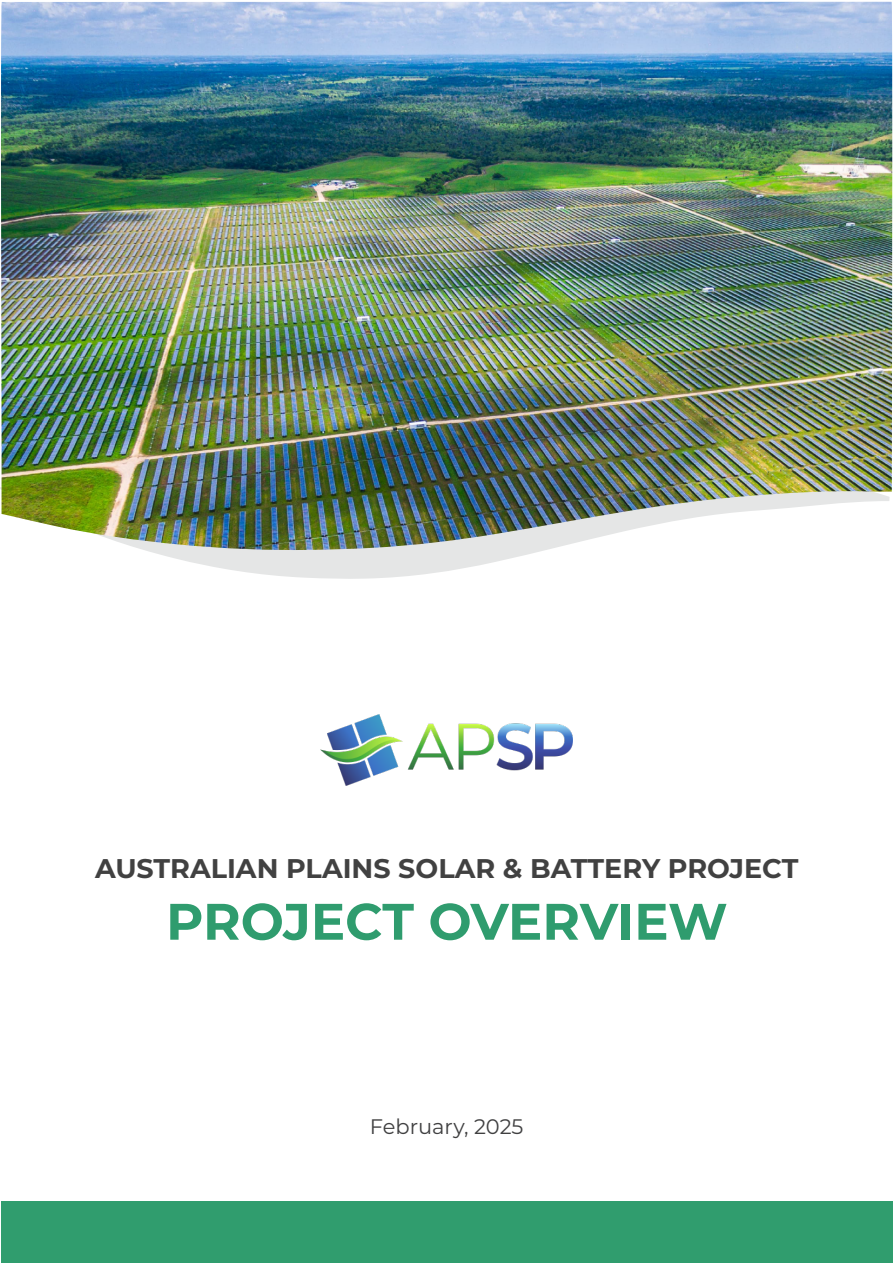
<style>
.page{position:relative;width:893px;height:1263px;background:#fff}
.page>*{position:absolute;margin:0;border:0;box-sizing:border-box;transform-origin:0 0}
.t1{font:700 51.15px "Montserrat";letter-spacing:-.005em;color:#2f9c6e}
.t2{font:700 27px "Montserrat";color:#414141}
.t3{font:21px "Montserrat";color:#404041}
</style>
<div class="page">
<div style="left:1px;top:1201px;width:891px;height:61px;background:#309d6e"></div>
<img style="left:320px;top:715px;width:253px;height:71px">
<svg style="left:148px;top:551px;width:393px;height:28px;fill:#e5e6e6"></svg>
<img style="left:0;top:2px;width:893px;height:549px">
<p class="t2" style="left:95px;top:849px;width:705px">AUSTRALIAN PLAINS SOLAR &amp; BATTERY PROJECT</p>
<h1 class="t1" style="left:166px;top:885px;width:563px">PROJECT OVERVIEW</h1>
<p class="t3" style="left:370px;top:1112px;width:155px">February, 2025</p>
</div>
